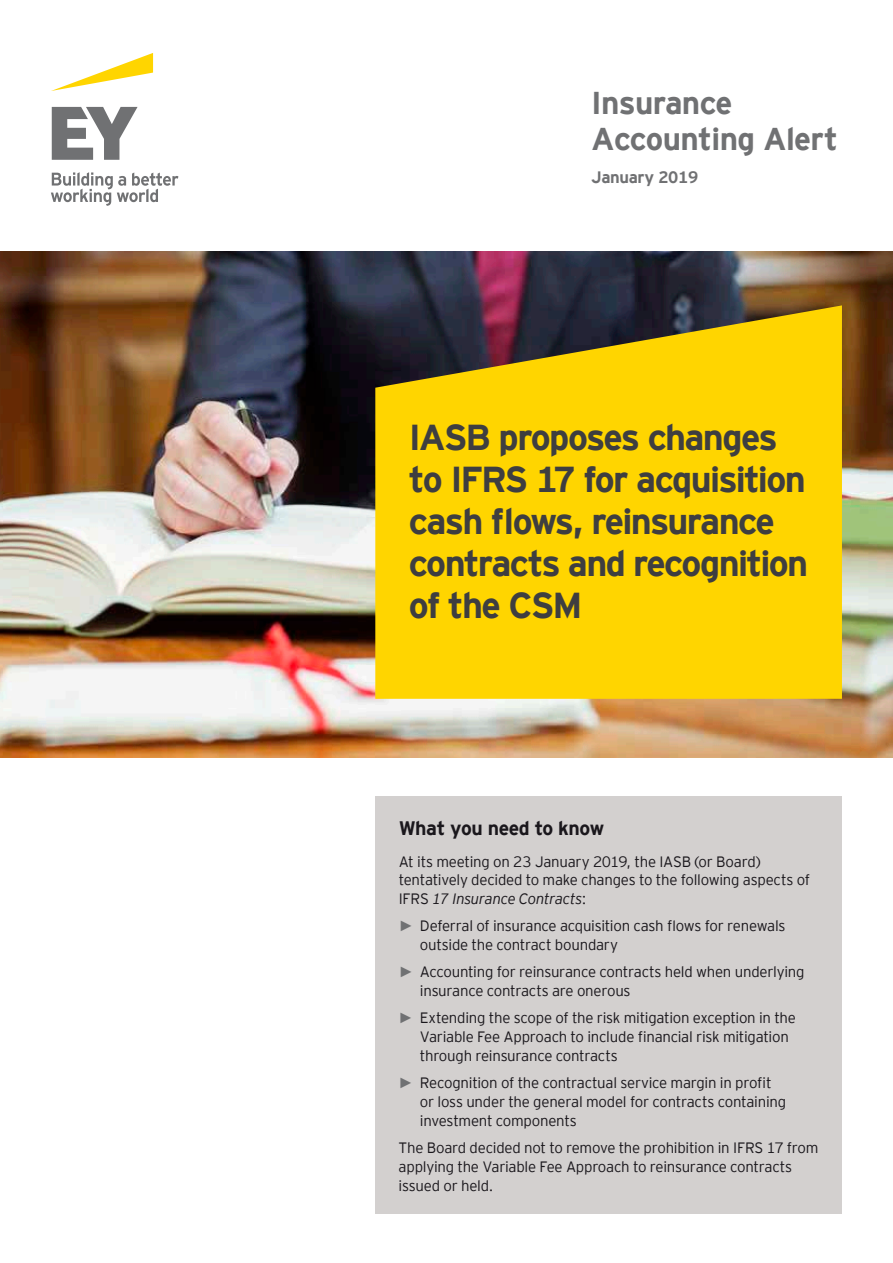
<style>
.page{position:relative;width:893px;height:1263px;background:#fff}
.page>*{position:absolute;margin:0;border:0;box-sizing:border-box;transform-origin:0 0}
.t1{font:700 36px/42px "EY Interstate";letter-spacing:-.05em;color:#3e3e40}
.t2{font:700 31.5px/36px "EY Interstate";letter-spacing:-.02em;color:#707173}
.t3{font:700 19.5px "EY Interstate";letter-spacing:-.02em;color:#1a171c}
.t4{font:700 16.5px "EY Interstate";letter-spacing:-.02em;color:#707173}
.t5{font:300 15px/18.8px "EY Interstate";letter-spacing:-.02em;color:#1a171c}
.s1{font-style:italic}
.s2{font-family:"Arial";font-weight:700;color:#707173}
</style>
<div class="page">
<img style="left:0;top:252px;width:893px;height:506px">
<svg style="left:51px;top:53px;width:102px;height:38px"></svg>
<svg style="left:51px;top:172px;width:127px;height:34px"></svg>
<svg style="left:52px;top:107px;width:86px;height:53px"></svg>
<svg style="left:375px;top:305px;width:467px;height:394px;background:#e8c205"></svg>
<div style="left:375px;top:796px;width:467px;height:418px;background:#d3d0cf"></div>
<h2 class="t2" style="left:591px;top:82px;width:248px">Insurance<br>Accounting Alert</h2>
<p class="t4" style="left:591px;top:166px;width:109px">January 2019</p>
<h1 class="t1" style="left:409px;top:414px;width:401px">IASB proposes changes to IFRS 17 for acquisition cash flows, reinsurance contracts and recognition of the CSM</h1>
<h3 class="t3" style="left:399px;top:814px;width:207px">What you need to know</h3>
<p class="t5" style="left:399px;top:851px;width:413px">At its meeting on 23 January 2019, the IASB (or Board) tentatively decided to make changes to the following aspects of<br>IFRS <span class="s1">17 Insurance Contracts</span>:</p>
<p class="t5" style="left:420px;top:916px;width:367px;text-indent:-21px"><span class="s2">►</span> Deferral of insurance acquisition cash flows for renewals outside the contract boundary</p>
<p class="t5" style="left:420px;top:962px;width:386px;text-indent:-21px"><span class="s2">►</span> Accounting for reinsurance contracts held when underlying insurance contracts are onerous</p>
<p class="t5" style="left:420px;top:1008px;width:378px;text-indent:-21px"><span class="s2">►</span> Extending the scope of the risk mitigation exception in the<br>Variable Fee Approach to include financial risk mitigation through reinsurance contracts</p>
<p class="t5" style="left:420px;top:1073px;width:368px;text-indent:-21px"><span class="s2">►</span> Recognition of the contractual service margin in profit or loss under the general model for contracts containing investment components</p>
<p class="t5" style="left:399px;top:1137px;width:421px">The Board decided not to remove the prohibition in IFRS 17 from applying the Variable Fee Approach to reinsurance contracts issued or held.</p>
</div>
